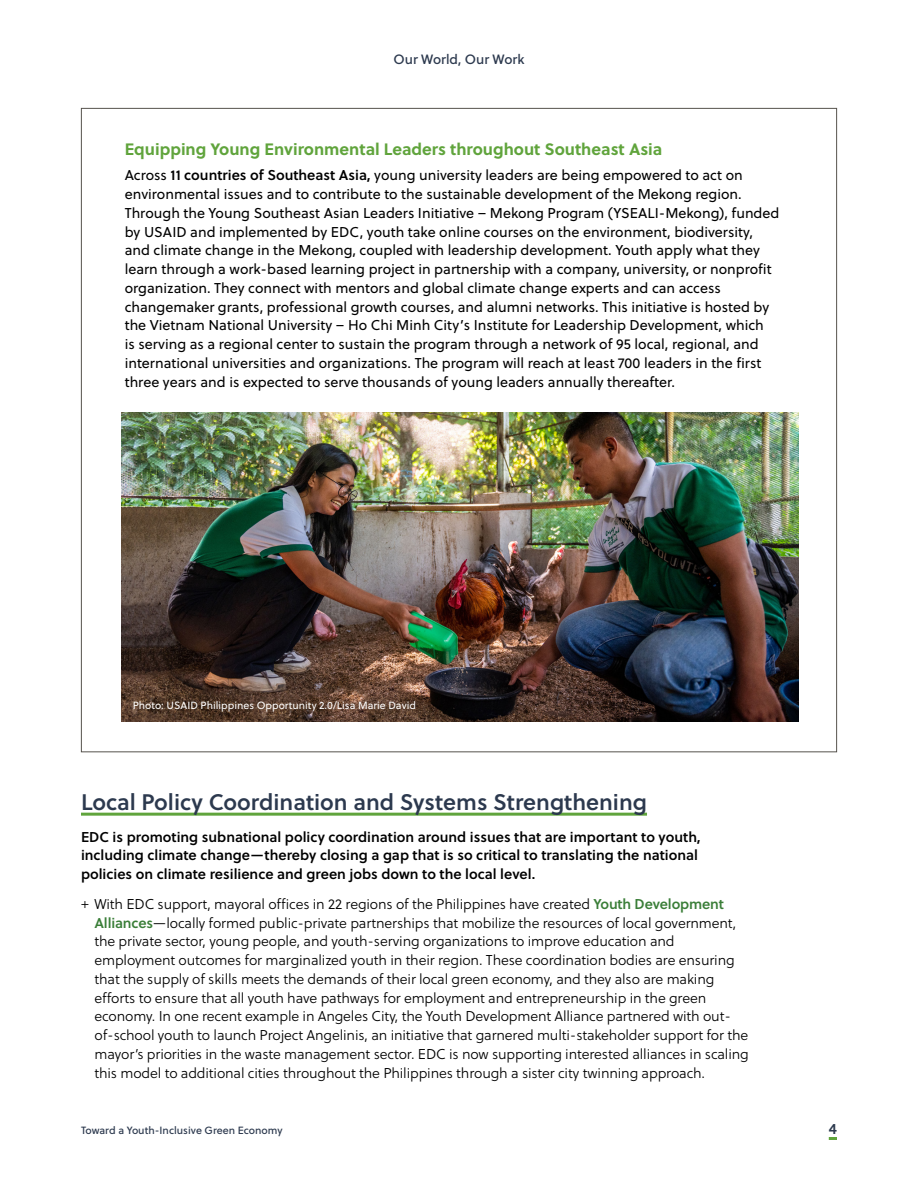
<style>
.page{position:relative;width:918px;height:1188px;background:#fff}
.page>*{position:absolute;margin:0;border:0;box-sizing:border-box;transform-origin:0 0}
.t1{font:22.5px "Soleil Sb";color:#2c394e}
.t2{font:700 16.5px "Soleil";color:#60a43c}
.t3{font:15px "Soleil Sb";color:#2c394e}
.t4{font:14.25px/18.8px "Soleil";color:#000}
.t5{font:14.25px/18.8px "Soleil Lt";letter-spacing:-.01em;color:#000}
.t6{font:14.25px/18.8px "Soleil Sb";color:#000}
.t7{font:13.5px "Soleil Bk";color:#2c394e}
.t8{font:10.5px "Soleil";color:#fff}
.t9{font:10.5px "Soleil Bk";color:#2c394e}
.s1{font-family:"Soleil Sb"}
.s2{font-family:"Soleil Sb";color:#3a7e38}
</style>
<div class="page">
<svg style="left:829px;top:1137px;width:8px;height:3px"></svg>
<img style="left:122px;top:412px;width:676px;height:309px">
<hr style="left:81px;top:813px;width:566px;height:3px;background:#60a43c">
<p class="t7" style="left:393px;top:49px;width:133px">Our World, Our Work</p>
<p class="t2" style="left:125px;top:136px;width:539px">Equipping Young Environmental Leaders throughout Southeast Asia</p>
<p class="t4" style="left:125px;top:166px;width:656px">Across <span class="s1">11 countries of Southeast Asia,</span> young university leaders are being empowered to act on environmental issues and to contribute to the sustainable development of the Mekong region.<br>Through the Young Southeast Asian Leaders Initiative – Mekong Program (YSEALI-Mekong), funded by USAID and implemented by EDC, youth take online courses on the environment, biodiversity, and climate change in the Mekong, coupled with leadership development. Youth apply what they learn through a work-based learning project in partnership with a company, university, or nonprofit organization. They connect with mentors and global climate change experts and can access changemaker grants, professional growth courses, and alumni networks. This initiative is hosted by the Vietnam National University – Ho Chi Minh City’s Institute for Leadership Development, which<br>is serving as a regional center to sustain the program through a network of 95 local, regional, and international universities and organizations. The program will reach at least 700 leaders in the first three years and is expected to serve thousands of young leaders annually thereafter.</p>
<p class="t8" style="left:133px;top:698px;width:285px">Photo: USAID Philippines Opportunity 2.0/Lisa Marie David</p>
<h1 class="t1" style="left:81px;top:785px;width:568px">Local Policy Coordination and Systems Strengthening</h1>
<p class="t6" style="left:81px;top:826px;width:621px">EDC is promoting subnational policy coordination around issues that are important to youth, including climate change—thereby closing a gap that is so critical to translating the national policies on climate resilience and green jobs down to the local level.</p>
<p class="t5" style="left:94px;top:894px;width:656px;text-indent:-13px">+ With EDC support, mayoral offices in 22 regions of the Philippines have created <span class="s2">Youth Development Alliances</span>—locally formed public-private partnerships that mobilize the resources of local government, the private sector, young people, and youth-serving organizations to improve education and employment outcomes for marginalized youth in their region. These coordination bodies are ensuring that the supply of skills meets the demands of their local green economy, and they also are making efforts to ensure that all youth have pathways for employment and entrepreneurship in the green economy. In one recent example in Angeles City, the Youth Development Alliance partnered with out&shy;of-school youth to launch Project Angelinis, an initiative that garnered multi-stakeholder support for the mayor’s priorities in the waste management sector. EDC is now supporting interested alliances in scaling this model to additional cities throughout the Philippines through a sister city twinning approach.</p>
<p class="t9" style="left:81px;top:1122px;width:203px">Toward a Youth-Inclusive Green Economy</p>
<p class="t3" style="left:829px;top:1117px;width:10px">4</p>
</div>
